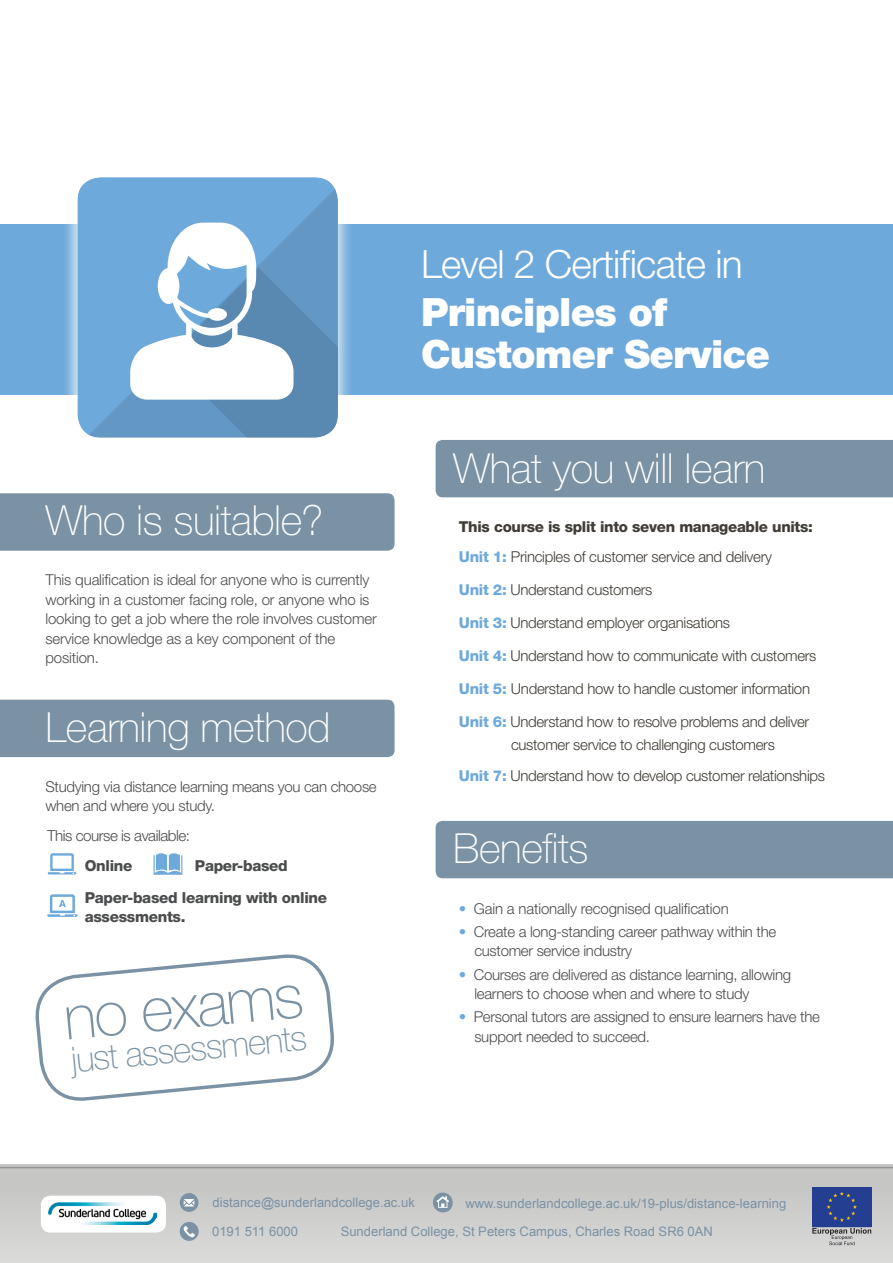
<style>
.page{position:relative;width:893px;height:1263px;background:#fff}
.page>*{position:absolute;margin:0;border:0;box-sizing:border-box;transform-origin:0 0}
.t1{font:100 62.1px "Helvetica Neue LT Pro";color:#7a92a4}
.t2{font:100 41.55px "Helvetica Neue LT Pro";letter-spacing:-.01em;color:#fff}
.t3{font:900 39px/42.8px "Helvetica Neue LT Pro";letter-spacing:-.02em;color:#fff}
.t4{font:300 39px "Helvetica Neue LT Pro";letter-spacing:-.02em;color:#fff}
.t5{font:100 34.95px "Helvetica Neue LT Pro";color:#7a92a4}
.t6{font:800 15.15px/31.5px "Helvetica Neue LT Pro";letter-spacing:-.02em;color:#4b4c4d}
.t7{font:300 15.15px "Helvetica Neue LT Pro";letter-spacing:-.03em;color:#4b4c4d}
.t8{font:300 15px/19.5px "Helvetica Neue LT Pro";letter-spacing:-.02em;color:#4b4c4d}
.t9{font:300 15px/32.2px "Helvetica Neue LT Pro";letter-spacing:-.02em;color:#403c36}
.t10{font:800 15px/30px "Helvetica Neue LT Pro";letter-spacing:-.02em;color:#403c36}
.t11{font:13.05px "Arial";color:#7a92a4}
.s1{color:#6ea9db}
.s2{font-weight:300}
.s3{font-weight:800;color:#6ea9db}
</style>
<div class="page">
<div style="left:0;top:224px;width:893px;height:171px;background:#6ea9db"></div>
<div style="left:0;top:1164px;width:893px;height:99px;background:linear-gradient(to bottom,#c0c0bf,#dbdbda)"></div>
<hr style="left:0;top:1167px;width:893px;height:1px;background:#939598">
<div style="left:62px;top:162px;width:292px;height:292px;background:#fff;opacity:.75"></div>
<svg style="left:77px;top:177px;width:261px;height:261px"></svg>
<svg style="left:77px;top:177px;width:24px;height:260px"></svg>
<svg style="left:130px;top:223px;width:163px;height:177px"></svg>
<div style="left:436px;top:440px;width:457px;height:57px;background:#7a92a4"></div>
<svg style="left:48px;top:853px;width:28px;height:21px"></svg>
<svg style="left:154px;top:853px;width:28px;height:22px"></svg>
<svg style="left:47px;top:894px;width:30px;height:23px"></svg>
<div style="left:0;top:493px;width:395px;height:58px;background:#7a92a4"></div>
<div style="left:0;top:700px;width:395px;height:57px;background:#7a92a4"></div>
<div style="left:436px;top:821px;width:457px;height:57px;background:#7a92a4"></div>
<svg style="left:35px;top:954px;width:299px;height:147px"></svg>
<svg style="left:812px;top:1228px;width:59px;height:17px"></svg>
<div style="left:812px;top:1187px;width:59px;height:40px;background:#243e91"></div>
<svg style="left:827px;top:1192px;width:30px;height:30px"></svg>
<div style="left:433px;top:1192px;width:20px;height:20px;background:#7a92a4;border-radius:50%"></div>
<svg style="left:436px;top:1196px;width:13px;height:12px"></svg>
<div style="left:180px;top:1193px;width:18px;height:19px;background:#7a92a4;border-radius:50%"></div>
<svg style="left:184px;top:1199px;width:10px;height:7px"></svg>
<div style="left:180px;top:1222px;width:19px;height:19px;background:#7a92a4;border-radius:50%"></div>
<svg style="left:184px;top:1226px;width:11px;height:11px"></svg>
<div style="left:41px;top:1196px;width:125px;height:36px;background:#fff;border-radius:10px"></div>
<img style="left:49px;top:1203px;width:108px;height:22px">
<h3 class="t4" style="left:421px;top:240px;width:323px">Level 2 Certificate in</h3>
<h3 class="t3" style="left:421px;top:290px;width:351px">Principles of<br>Customer Service</h3>
<h2 class="t2" style="left:45px;top:497px;width:279px">Who is suitable?</h2>
<p class="t8" style="left:45px;top:570px;width:333px">This qualification is ideal for anyone who is currently working in a customer facing role, or anyone who is looking to get a job where the role involves customer service knowledge as a key component of the position.</p>
<h2 class="t2" style="left:45px;top:703px;width:287px">Learning method</h2>
<p class="t8" style="left:45px;top:776px;width:333px">Studying via distance learning means you can choose when and where you study.</p>
<p class="t7" style="left:47px;top:826px;width:144px">This course is available:</p>
<p class="t6" style="left:85px;top:850px;width:49px">Online</p>
<p class="t6" style="left:85px;top:850px;width:244px;text-indent:110px">Paper-based<br>Paper-based learning with online</p>
<p class="t6" style="left:85px;top:901px;width:102px">assessments.</p>
<h1 class="t1" style="left:61px;top:981px;width:242px;rotate:-5deg">no exams</h1>
<h3 class="t5" style="left:69px;top:1041px;width:238px;rotate:-6deg">just assessments</h3>
<h2 class="t2" style="left:453px;top:444px;width:314px">What you will learn</h2>
<p class="t10" style="left:459px;top:511px;width:356px">This course is split into seven manageable units:<br><span class="s1">Unit 1:</span> <span class="s2">Principles of customer service and delivery</span></p>
<p class="t9" style="left:459px;top:573px;width:195px"><span class="s3">Unit 2:</span> Understand customers</p>
<p class="t9" style="left:459px;top:606px;width:273px"><span class="s3">Unit 3:</span> Understand employer organisations</p>
<p class="t9" style="left:459px;top:639px;width:359px"><span class="s3">Unit 4:</span> Understand how to communicate with customers<br><span class="s3">Unit 5:</span> Understand how to handle customer information</p>
<p class="t9" style="left:511px;top:710px;width:300px;line-height:22.5px;text-indent:-52px"><span class="s3">Unit 6:</span> Understand how to resolve problems and deliver customer service to challenging customers</p>
<p class="t9" style="left:459px;top:759px;width:368px"><span class="s3">Unit 7:</span> Understand how to develop customer relationships</p>
<h2 class="t2" style="left:453px;top:824px;width:137px">Benefits</h2>
<p class="t8" style="left:459px;top:898px;width:271px"><span class="s3">•</span> Gain a nationally recognised qualification</p>
<p class="t8" style="left:474px;top:921px;width:303px;text-indent:-15px"><span class="s3">•</span> Create a long-standing career pathway within the customer service industry</p>
<p class="t8" style="left:474px;top:964px;width:318px;text-indent:-15px"><span class="s3">•</span> Courses are delivered as distance learning, allowing learners to choose when and where to study</p>
<p class="t8" style="left:459px;top:1007px;width:363px"><span class="s3">•</span> Personal tutors are assigned to ensure learners have the</p>
<p class="t8" style="left:474px;top:1026px;width:177px">support needed to succeed.</p>
<p class="t11" style="left:213px;top:1193px;width:204px">distance@sunderlandcollege.ac.uk</p>
<p class="t11" style="left:465px;top:1194px;width:322px">www.sunderlandcollege.ac.uk/19-plus/distance-learning</p>
<p class="t11" style="left:212px;top:1223px;width:87px">0191 511 6000</p>
<p class="t11" style="left:341px;top:1223px;width:374px">Sunderland College, St Peters Campus, Charles Road SR6 0AN</p>
</div>
